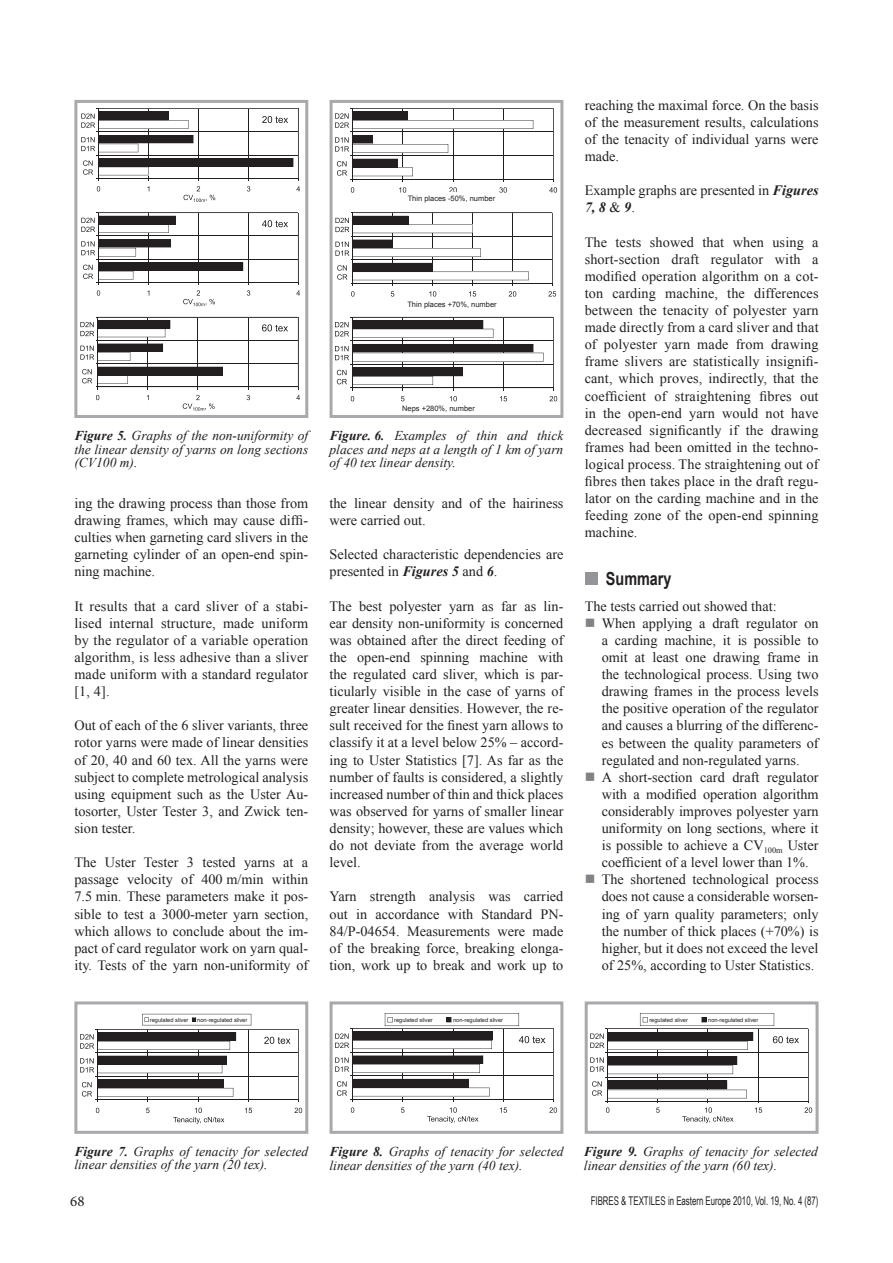
<style>
.page{position:relative;width:893px;height:1263px;background:#fff}
.page>*{position:absolute;margin:0;border:0;box-sizing:border-box;transform-origin:0 0}
.t1{font:700 18px "Arial";color:#231f20;scale:.8 1}
.t2{font:15px "Minion Pro";color:#231f20}
.t3{font:14.25px/17.1px "Times New Roman";color:#231f20;text-align:justify}
.t4{font:italic 13.5px/13.5px "Times New Roman";color:#231f20}
.t5{font:12px "Arial Narrow";color:#231f20;scale:.8 1}
.t6{font:7.5px "Arial";color:#231f20}
.t7{font:5.7px "Arial";color:#231f20}
.s1{font-weight:700}
.s2{font-weight:700;font-style:italic}
.s3{color:#808285}
</style>
<div class="page">
<div style="left:585px;top:572px;width:12px;height:13px;background:#939598"></div>
<svg style="left:96px;top:1108px;width:3px;height:5px"></svg>
<svg style="left:146px;top:1108px;width:4px;height:5px"></svg>
<svg style="left:245px;top:1108px;width:7px;height:5px"></svg>
<svg style="left:295px;top:1108px;width:7px;height:5px"></svg>
<svg style="left:173px;top:1108px;width:51px;height:16px"></svg>
<svg style="left:80px;top:1014px;width:219px;height:88px"></svg>
<div style="left:74px;top:1001px;width:234px;height:133px;border:3px solid #a8a9ad"></div>
<svg style="left:335px;top:1013px;width:222px;height:110px"></svg>
<div style="left:330px;top:1001px;width:233px;height:133px;border:3px solid #a8a9ad"></div>
<svg style="left:81px;top:108px;width:219px;height:94px"></svg>
<div style="left:74px;top:100px;width:234px;height:318px;border:3px solid #a8a9ad"></div>
<svg style="left:81px;top:213px;width:219px;height:93px"></svg>
<svg style="left:96px;top:395px;width:3px;height:5px"></svg>
<svg style="left:247px;top:395px;width:3px;height:5px"></svg>
<svg style="left:296px;top:395px;width:4px;height:5px"></svg>
<svg style="left:183px;top:395px;width:32px;height:16px"></svg>
<svg style="left:80px;top:317px;width:219px;height:72px"></svg>
<div style="left:330px;top:100px;width:233px;height:318px;border:3px solid #a8a9ad"></div>
<svg style="left:351px;top:187px;width:3px;height:6px"></svg>
<svg style="left:399px;top:187px;width:7px;height:6px"></svg>
<svg style="left:499px;top:187px;width:8px;height:6px"></svg>
<svg style="left:549px;top:187px;width:8px;height:6px"></svg>
<svg style="left:335px;top:108px;width:219px;height:73px"></svg>
<svg style="left:449px;top:187px;width:8px;height:5px"></svg>
<svg style="left:351px;top:291px;width:4px;height:6px"></svg>
<svg style="left:391px;top:291px;width:3px;height:6px"></svg>
<svg style="left:509px;top:291px;width:7px;height:6px"></svg>
<svg style="left:548px;top:291px;width:8px;height:6px"></svg>
<svg style="left:335px;top:213px;width:218px;height:72px"></svg>
<svg style="left:429px;top:291px;width:48px;height:6px"></svg>
<svg style="left:351px;top:396px;width:3px;height:5px"></svg>
<svg style="left:401px;top:396px;width:3px;height:5px"></svg>
<svg style="left:500px;top:396px;width:7px;height:5px"></svg>
<svg style="left:549px;top:396px;width:8px;height:5px"></svg>
<svg style="left:335px;top:317px;width:219px;height:73px"></svg>
<svg style="left:449px;top:396px;width:8px;height:6px"></svg>
<div style="left:585px;top:1001px;width:234px;height:133px;border:3px solid #a8a9ad"></div>
<svg style="left:590px;top:1013px;width:222px;height:110px"></svg>
<p class="t6" style="left:408px;top:194px;width:89px">Thin places -50%, number</p>
<p class="t6" style="left:407px;top:299px;width:91px">Thin places +70%, number</p>
<p class="t4" style="left:74px;top:429px;width:235px;text-align:justify"><span class="s1">Figure 5.</span> Graphs of the non-uniformity of the linear density of yarns on long sections (CV100 m).</p>
<p class="t3" style="left:74px;top:494px;width:235px">ing the drawing process than those from drawing frames, which may cause diffi&shy;culties when garneting card slivers in the garneting cylinder of an open-end spin&shy;ning machine.</p>
<p class="t3" style="left:74px;top:597px;width:235px">It results that a card sliver of a stabi&shy;lised internal structure, made uniform by the regulator of a variable operation algorithm, is less adhesive than a sliver made uniform with a standard regulator [1, 4].</p>
<p class="t3" style="left:74px;top:717px;width:235px">Out of each of the 6 sliver variants, three rotor yarns were made of linear densities of 20, 40 and 60 tex. All the yarns were subject to complete metrological analysis using equipment such as the Uster Au&shy;tosorter, Uster Tester 3, and Zwick ten&shy;sion tester.</p>
<p class="t3" style="left:74px;top:854px;width:235px">The Uster Tester 3 tested yarns at a passage velocity of 400 m/min within 7.5 min. These parameters make it pos&shy;sible to test a 3000-meter yarn section, which allows to conclude about the im&shy;pact of card regulator work on yarn qual&shy;ity. Tests of the yarn non-uniformity of</p>
<p class="t6" style="left:402px;top:403px;width:74px">Neps +280%, number</p>
<p class="t4" style="left:330px;top:428px;width:235px;text-align:justify"><span class="s1">Figure. 6.</span> Examples of thin and thick places and neps at a length of 1 km of yarn of 40 tex linear density.</p>
<p class="t3" style="left:330px;top:494px;width:235px">the linear density and of the hairiness were carried out.</p>
<p class="t3" style="left:330px;top:546px;width:235px">Selected characteristic dependencies are presented in <span class="s2">Figures 5</span> and <span class="s2">6</span>.</p>
<p class="t3" style="left:330px;top:597px;width:235px">The best polyester yarn as far as lin&shy;ear density non-uniformity is concerned was obtained after the direct feeding of the open-end spinning machine with the regulated card sliver, which is par&shy;ticularly visible in the case of yarns of greater linear densities. However, the re&shy;sult received for the finest yarn allows to classify it at a level below 25% – accord&shy;ing to Uster Statistics [7]. As far as the number of faults is considered, a slightly increased number of thin and thick places was observed for yarns of smaller linear density; however, these are values which do not deviate from the average world level.</p>
<p class="t3" style="left:330px;top:888px;width:235px">Yarn strength analysis was carried out in accordance with Standard PN-84/P-04654. Measurements were made of the breaking force, breaking elonga&shy;tion, work up to break and work up to</p>
<p class="t3" style="left:585px;top:96px;width:235px">reaching the maximal force. On the basis of the measurement results, calculations of the tenacity of individual yarns were made.</p>
<p class="t3" style="left:585px;top:182px;width:235px">Example graphs are presented in <span class="s2">Figures<br>7, 8</span> &amp; <span class="s2">9</span>.</p>
<p class="t3" style="left:585px;top:233px;width:235px">The tests showed that when using a short-section draft regulator with a modified operation algorithm on a cot&shy;ton carding machine, the differences between the tenacity of polyester yarn made directly from a card sliver and that of polyester yarn made from drawing frame slivers are statistically insignifi&shy;cant, which proves, indirectly, that the coefficient of straightening fibres out in the open-end yarn would not have decreased significantly if the drawing frames had been omitted in the techno&shy;logical process. The straightening out of fibres then takes place in the draft regu&shy;lator on the carding machine and in the feeding zone of the open-end spinning machine.</p>
<p class="t1" style="left:606px;top:567px;width:84px">Summary</p>
<p class="t3" style="left:585px;top:597px;width:193px">The tests carried out showed that:</p>
<p class="t3" style="left:602px;top:614px;width:218px;text-indent:-17px"><span class="s3">■</span> When applying a draft regulator on a carding machine, it is possible to omit at least one drawing frame in the technological process. Using two drawing frames in the process levels the positive operation of the regulator and causes a blurring of the differenc&shy;es between the quality parameters of regulated and non-regulated yarns.</p>
<p class="t3" style="left:602px;top:768px;width:218px;text-indent:-17px"><span class="s3">■</span> A short-section card draft regulator with a modified operation algorithm considerably improves polyester yarn uniformity on long sections, where it is possible to achieve a CV<sub>100m</sub> Uster coefficient of a level lower than 1%.</p>
<p class="t3" style="left:602px;top:871px;width:218px;text-indent:-17px"><span class="s3">■</span> The shortened technological process does not cause a considerable worsen&shy;ing of yarn quality parameters; only the number of thick places (+70%) is higher, but it does not exceed the level of 25%, according to Uster Statistics.</p>
<p class="t7" style="left:150px;top:1016px;width:40px">regulated sliver</p>
<p class="t7" style="left:197px;top:1016px;width:52px">non-regulated sliver</p>
<p class="t7" style="left:394px;top:1016px;width:40px">regulated sliver</p>
<p class="t7" style="left:453px;top:1016px;width:52px">non-regulated sliver</p>
<p class="t7" style="left:649px;top:1016px;width:40px">regulated sliver</p>
<p class="t7" style="left:708px;top:1016px;width:52px">non-regulated sliver</p>
<p class="t4" style="left:74px;top:1144px;width:235px"><span class="s1">Figure 7.</span> Graphs of tenacity for selected linear densities of the yarn (20 tex).</p>
<p class="t4" style="left:330px;top:1144px;width:235px"><span class="s1">Figure 8.</span> Graphs of tenacity for selected linear densities of the yarn (40 tex).</p>
<p class="t4" style="left:584px;top:1144px;width:235px"><span class="s1">Figure 9.</span> Graphs of tenacity for selected linear densities of the yarn (60 tex).</p>
<p class="t2" style="left:70px;top:1191px;width:16px">68</p>
<p class="t5" style="left:591px;top:1191px;width:286px">FIBRES &amp; TEXTILES in Eastern Europe 2010, Vol. 19, No. 4 (87)</p>
</div>
